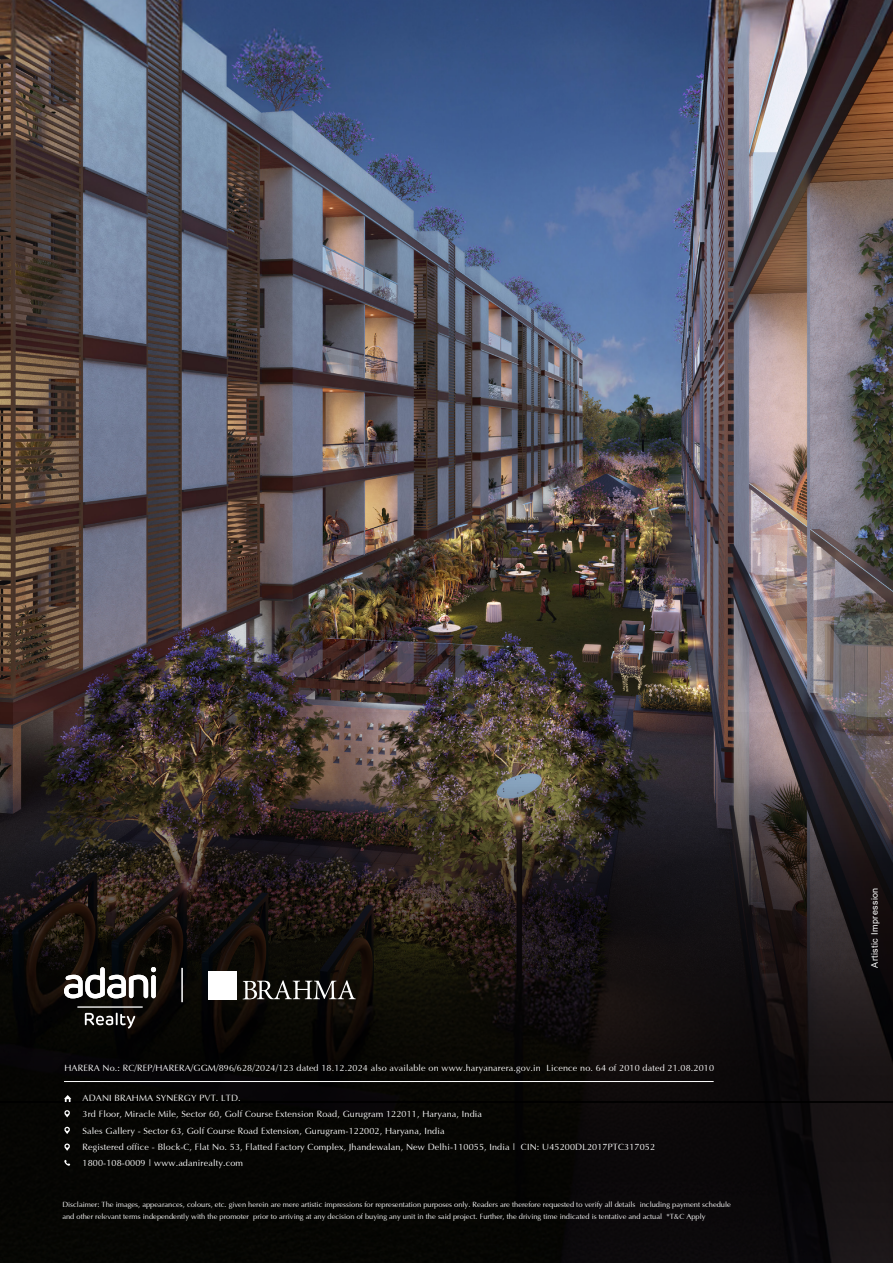
<style>
.page{position:relative;width:893px;height:1263px;background:#fff}
.page>*{position:absolute;margin:0;border:0;box-sizing:border-box;transform-origin:0 0}
.t1{font:9px/16px "Optima";letter-spacing:.015em;color:#fff}
.t2{font:9px "Arial";letter-spacing:.04em;color:#fff}
.t3{font:7.5px/12px "Optima";color:#fff}
</style>
<div class="page">
<img style="left:0;top:0;width:893px;height:712px">
<svg style="left:0;top:712px;width:893px;height:389px;background:#251f1b"></svg>
<div style="left:0;top:1101px;width:893px;height:162px;background:linear-gradient(to right,#020300,#0f0c0d)"></div>
<div style="left:209px;top:990px;width:28px;height:10px;background:#fff"></div>
<div style="left:209px;top:971px;width:28px;height:18px;background:#fff"></div>
<svg style="left:243px;top:980px;width:113px;height:19px;background:#514f4b"></svg>
<hr style="left:78px;top:1006px;width:64px;height:2px;background:#fff">
<svg style="left:85px;top:1013px;width:50px;height:15px"></svg>
<svg style="left:64px;top:967px;width:92px;height:31px"></svg>
<hr style="left:181px;top:968px;width:2px;height:34px;background:#fff">
<svg style="left:64px;top:1095px;width:7px;height:7px"></svg>
<svg style="left:64px;top:1110px;width:6px;height:7px"></svg>
<svg style="left:64px;top:1127px;width:6px;height:7px"></svg>
<svg style="left:64px;top:1143px;width:6px;height:8px"></svg>
<svg style="left:64px;top:1160px;width:6px;height:6px"></svg>
<hr style="left:64px;top:1081px;width:650px;height:1px;background:#fff">
<p class="t1" style="left:64px;top:1060px;width:651px">HARERA No.: RC/REP/HARERA/GGM/896/628/2024/123 dated 18.12.2024 also available on www.haryanarera.gov.in Licence no. 64 of 2010 dated 21.08.2010</p>
<p class="t1" style="left:83px;top:1091px;width:574px">ADANI BRAHMA SYNERGY PVT. LTD.<br>3rd Floor, Miracle Mile, Sector 60, Golf Course Extension Road, Gurugram 122011, Haryana, India<br>Sales Gallery - Sector 63, Golf Course Road Extension, Gurugram-122002, Haryana, India<br>Registered office - Block-C, Flat No. 53, Flatted Factory Complex, Jhandewalan, New Delhi-110055, India | CIN: U45200DL2017PTC317052<br>1800-108-0009 | www.adanirealty.com</p>
<p class="t3" style="left:62px;top:1198px;width:670px">Disclaimer: The images, appearances, colours, etc. given herein are mere artistic impressions for representation purposes only. Readers are therefore requested to verify all details including payment schedule and other relevant terms independently with the promoter prior to arriving at any decision of buying any unit in the said project. Further, the driving time indicated is tentative and actual *T&amp;C Apply</p>
<p class="t2" style="left:868px;top:967px;width:81px;rotate:-90deg">Artistic Impression</p>
</div>
